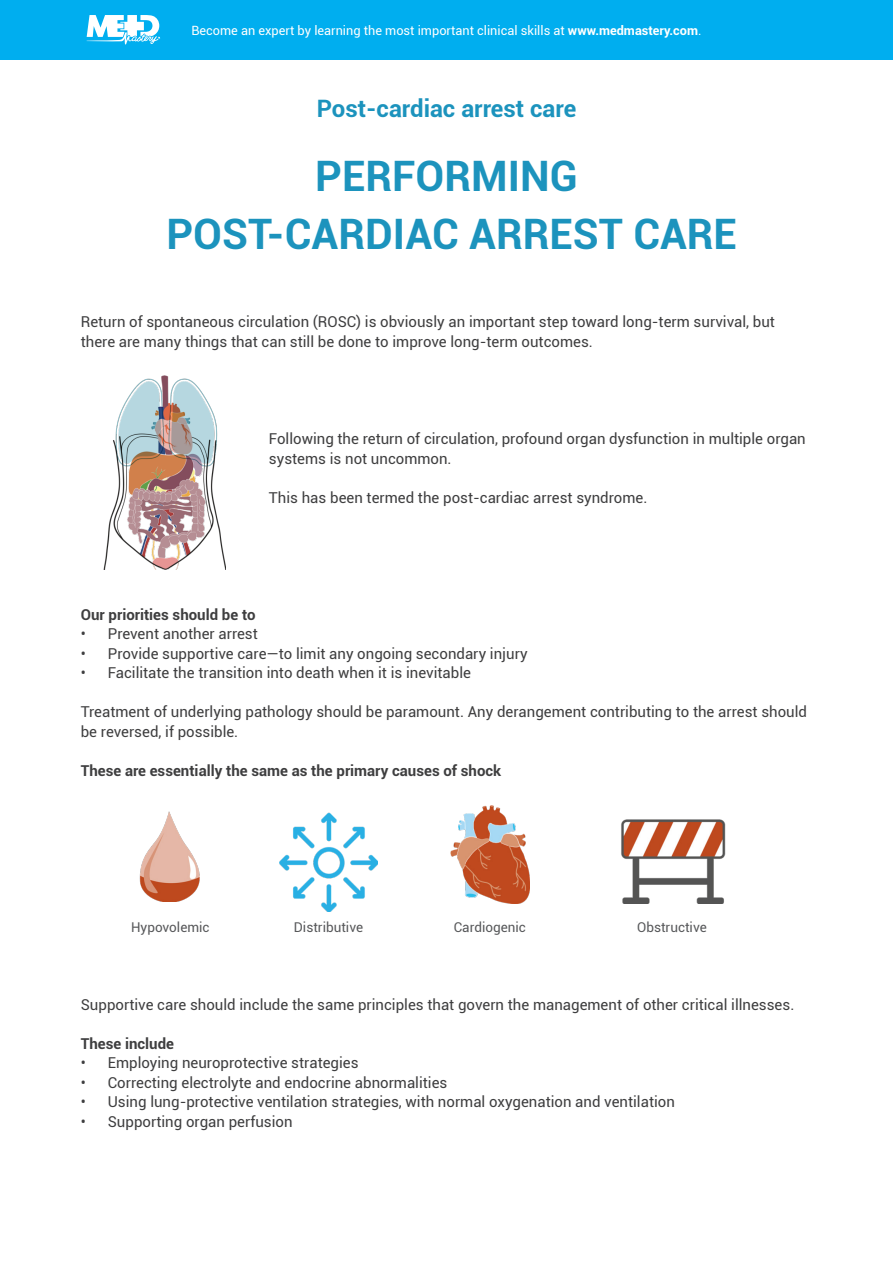
<style>
.page{position:relative;width:893px;height:1263px;background:#fff}
.page>*{position:absolute;margin:0;border:0;box-sizing:border-box;transform-origin:0 0}
.t1{font:700 42px/58.5px "Roboto";color:#1c93bd;text-align:center}
.t2{font:700 24px "Roboto";color:#1c93bd}
.t3{font:15px/19.5px "Roboto";color:#3e3e3f}
.t4{font:700 15px "Roboto";color:#3e3e3f}
.t5{font:13.5px "Roboto";color:#57585a}
.t6{font:12.75px "Roboto";color:#fff}
.s1{font-weight:700}
</style>
<div class="page">
<div style="left:0;top:0;width:893px;height:60px;background:#00aeef"></div>
<svg style="left:86px;top:15px;width:74px;height:30px"></svg>
<img style="left:103px;top:375px;width:122px;height:194px">
<img style="left:139px;top:811px;width:61px;height:91px">
<img style="left:280px;top:812px;width:97px;height:99px">
<img style="left:451px;top:805px;width:78px;height:99px">
<img style="left:621px;top:819px;width:105px;height:85px">
<p class="t6" style="left:191px;top:21px;width:512px">Become an expert by learning the most important clinical skills at <span class="s1">www.medmastery.com</span>.</p>
<h2 class="t2" style="left:317px;top:92px;width:261px">Post-cardiac arrest care</h2>
<h1 class="t1" style="left:166px;top:145px;width:572px">PERFORMING<br>POST-CARDIAC ARREST CARE</h1>
<p class="t3" style="left:81px;top:311px;width:696px">Return of spontaneous circulation (ROSC) is obviously an important step toward long-term survival, but there are many things that can still be done to improve long-term outcomes.</p>
<p class="t3" style="left:269px;top:428px;width:538px">Following the return of circulation, profound organ dysfunction in multiple organ systems is not uncommon.</p>
<p class="t3" style="left:269px;top:487px;width:380px">This has been termed the post-cardiac arrest syndrome.</p>
<p class="t4" style="left:81px;top:604px;width:176px">Our priorities should be to</p>
<p class="t3" style="left:81px;top:623px;width:179px">• Prevent another arrest</p>
<p class="t3" style="left:81px;top:643px;width:448px">• Provide supportive care—to limit any ongoing secondary injury</p>
<p class="t3" style="left:81px;top:662px;width:392px">• Facilitate the transition into death when it is inevitable</p>
<p class="t3" style="left:81px;top:701px;width:728px">Treatment of underlying pathology should be paramount. Any derangement contributing to the arrest should be reversed, if possible.</p>
<p class="t4" style="left:81px;top:760px;width:422px">These are essentially the same as the primary causes of shock</p>
<p class="t5" style="left:131px;top:917px;width:80px">Hypovolemic</p>
<p class="t5" style="left:294px;top:917px;width:71px">Distributive</p>
<p class="t5" style="left:454px;top:917px;width:74px">Cardiogenic</p>
<p class="t5" style="left:637px;top:917px;width:71px">Obstructive</p>
<p class="t3" style="left:81px;top:994px;width:715px">Supportive care should include the same principles that govern the management of other critical illnesses.</p>
<p class="t4" style="left:81px;top:1033px;width:95px">These include</p>
<p class="t3" style="left:81px;top:1052px;width:279px">• Employing neuroprotective strategies</p>
<p class="t3" style="left:81px;top:1072px;width:368px">• Correcting electrolyte and endocrine abnormalities</p>
<p class="t3" style="left:81px;top:1091px;width:596px">• Using lung-protective ventilation strategies, with normal oxygenation and ventilation</p>
<p class="t3" style="left:81px;top:1111px;width:213px">• Supporting organ perfusion</p>
</div>
